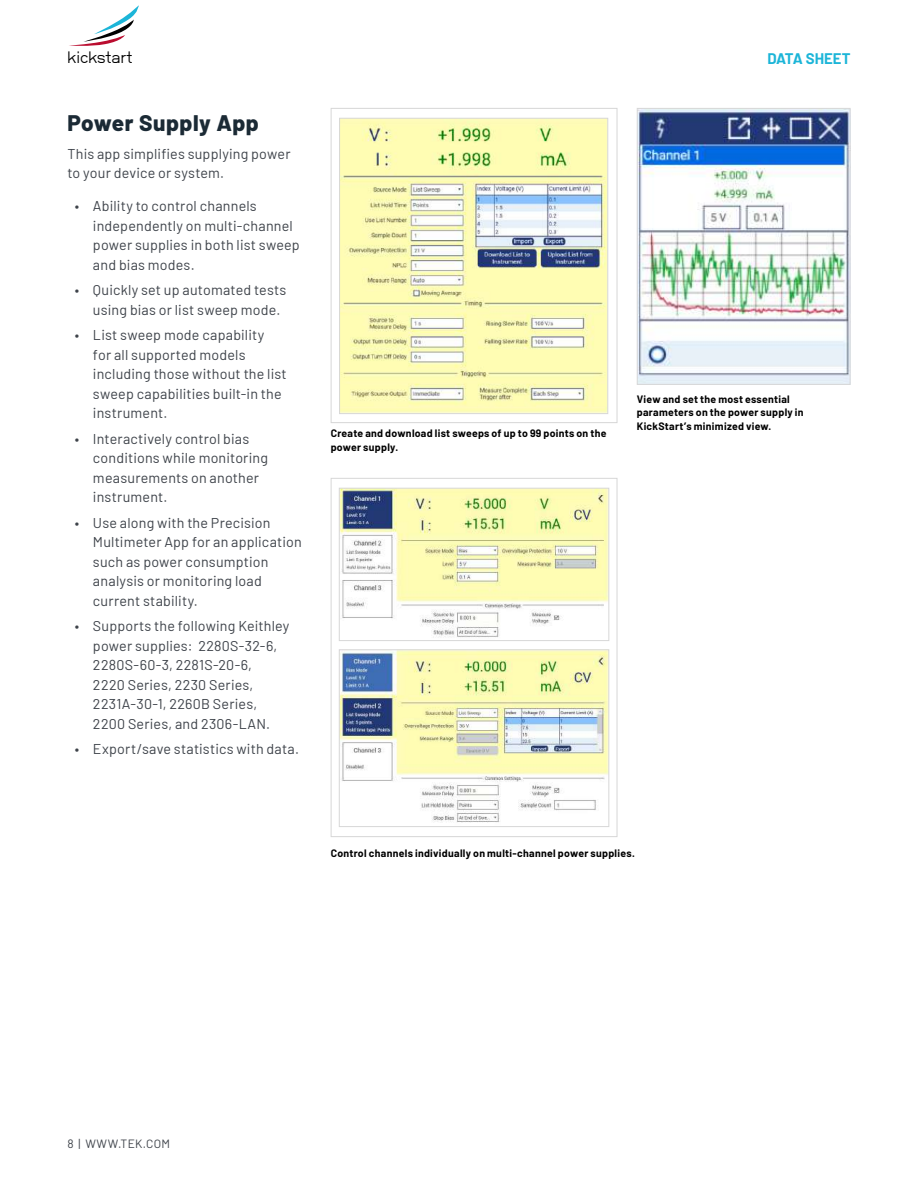
<style>
.page{position:relative;width:918px;height:1188px;background:#fff}
.page>*{position:absolute;margin:0;border:0;box-sizing:border-box;transform-origin:0 0}
.t1{font:800 22.5px "Barlow";letter-spacing:.025em;color:#1b2a35}
.t2{font:16.5px "NB Grotesk";letter-spacing:-.01em;color:#000}
.t3{font:700 15px "Barlow";color:#1cb5d8}
.t4{font:14.25px/19.5px "Barlow";letter-spacing:.015em;color:#3e434a}
.t5{font:12px "Barlow";letter-spacing:.025em;color:#3e434a}
.t6{font:700 10.5px/13.5px "Barlow";letter-spacing:.025em;color:#000}
</style>
<div class="page">
<svg style="left:69px;top:5px;width:70px;height:41px"></svg>
<div style="left:331px;top:478px;width:286px;height:359px;background:#fff;border:1px solid #d7d7d7"></div>
<div style="left:331px;top:108px;width:286px;height:315px;background:#fff;border:1px solid #d7d7d7"></div>
<img style="left:341px;top:120px;width:265px;height:292px">
<div style="left:339px;top:118px;width:269px;height:296px;border:1px solid #d7d7d7"></div>
<img style="left:639px;top:110px;width:209px;height:273px">
<div style="left:637px;top:108px;width:213px;height:277px;border:1px solid #d7d7d7"></div>
<img style="left:341px;top:490px;width:266px;height:148px">
<div style="left:339px;top:488px;width:270px;height:153px;border:1px solid #d7d7d7"></div>
<img style="left:341px;top:651px;width:266px;height:172px">
<div style="left:339px;top:649px;width:270px;height:178px;border:1px solid #d7d7d7"></div>
<p class="t2" style="left:67px;top:48px;width:67px">kickstart</p>
<p class="t3" style="left:768px;top:47px;width:84px">DATA SHEET</p>
<h1 class="t1" style="left:68px;top:106px;width:193px">Power Supply App</h1>
<p class="t4" style="left:68px;top:143px;width:225px">This app simplifies supplying power to your device or system.</p>
<p class="t4" style="left:93px;top:196px;width:208px;text-indent:-18px">• Ability to control channels independently on multi-channel power supplies in both list sweep and bias modes.</p>
<p class="t4" style="left:93px;top:279px;width:195px;text-indent:-18px">• Quickly set up automated tests using bias or list sweep mode.</p>
<p class="t4" style="left:93px;top:324px;width:195px;text-indent:-18px">• List sweep mode capability<br>for all supported models including those without the list sweep capabilities built-in the instrument.</p>
<p class="t4" style="left:93px;top:428px;width:177px;text-indent:-18px">• Interactively control bias conditions while monitoring measurements on another instrument.</p>
<p class="t4" style="left:93px;top:512px;width:210px;text-indent:-18px">• Use along with the Precision<br>Multimeter App for an application such as power consumption analysis or monitoring load current stability.</p>
<p class="t4" style="left:93px;top:615px;width:198px;text-indent:-18px">• Supports the following Keithley power supplies: 2280S-32-6,<br>2280S-60-3, 2281S-20-6,<br>2220 Series, 2230 Series,<br>2231A-30-1, 2260B Series,<br>2200 Series, and 2306-LAN.</p>
<p class="t4" style="left:75px;top:738px;width:225px">• Export/save statistics with data.</p>
<p class="t6" style="left:331px;top:426px;width:277px">Create and download list sweeps of up to 99 points on the power supply.</p>
<p class="t6" style="left:637px;top:391px;width:168px">View and set the most essential parameters on the power supply in<br>KickStart’s minimized view.</p>
<p class="t6" style="left:331px;top:845px;width:306px">Control channels individually on multi-channel power supplies.</p>
<p class="t5" style="left:68px;top:1134px;width:104px">8 | WWW.TEK.COM</p>
</div>
